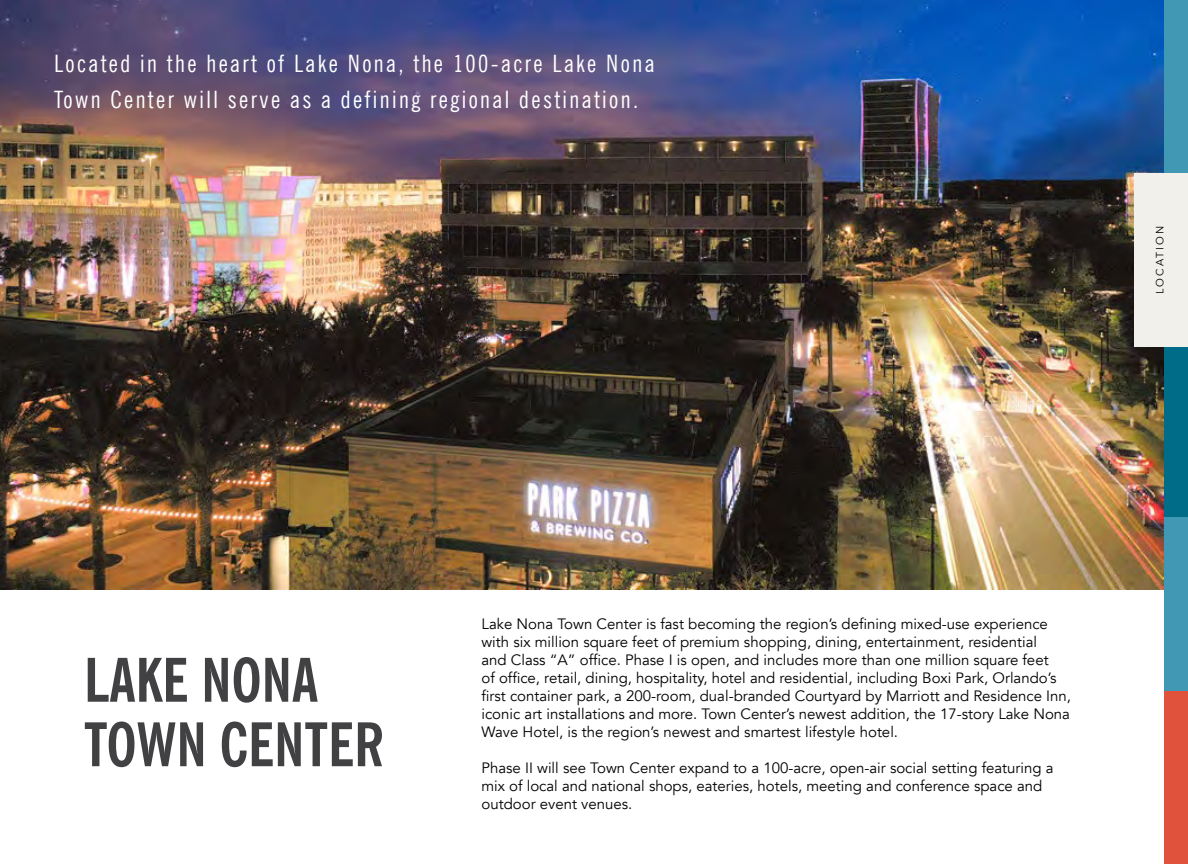
<style>
.page{position:relative;width:1188px;height:864px;background:#fff}
.page>*{position:absolute;margin:0;border:0;box-sizing:border-box;transform-origin:0 0}
.t1{font:700 condensed 60px/64.5px "News Gothic BT";color:#414042}
.t2{font:condensed 24px/36px "News Gothic BT";letter-spacing:.1em;color:#fff}
.t3{font:15px/18px "Avenir";color:#000101}
.t4{font:10.5px "Avenir";letter-spacing:.2em;color:#000101}
</style>
<div class="page">
<div style="left:1164px;top:345px;width:24px;height:173px;background:#006c87"></div>
<div style="left:1164px;top:691px;width:24px;height:173px;background:#e1523d"></div>
<div style="left:1164px;top:517px;width:24px;height:174px;background:#4098b5"></div>
<div style="left:1164px;top:0;width:24px;height:173px;background:#4098b5"></div>
<img style="left:0;top:0;width:1164px;height:590px">
<div style="left:1134px;top:173px;width:54px;height:173px;background:#f2f0eb"></div>
<h2 class="t2" style="left:54px;top:46px;width:602px">Located in the heart of Lake Nona, the 100-acre Lake Nona<br>Town Center will serve as a defining regional destination.</h2>
<p class="t4" style="left:1153px;top:294px;width:70px;rotate:-90deg">LOCATION</p>
<h1 class="t1" style="left:84px;top:647px;width:302px">LAKE NONA<br>TOWN CENTER</h1>
<p class="t3" style="left:482px;top:615px;width:591px">Lake Nona Town Center is fast becoming the region’s defining mixed-use experience with six million square feet of premium shopping, dining, entertainment, residential<br>and Class “A” office. Phase I is open, and includes more than one million square feet<br>of office, retail, dining, hospitality, hotel and residential, including Boxi Park, Orlando’s first container park, a 200-room, dual-branded Courtyard by Marriott and Residence Inn, iconic art installations and more. Town Center’s newest addition, the 17-story Lake Nona Wave Hotel, is the region’s newest and smartest lifestyle hotel.</p>
<p class="t3" style="left:482px;top:759px;width:574px">Phase II will see Town Center expand to a 100-acre, open-air social setting featuring a mix of local and national shops, eateries, hotels, meeting and conference space and outdoor event venues.</p>
</div>
